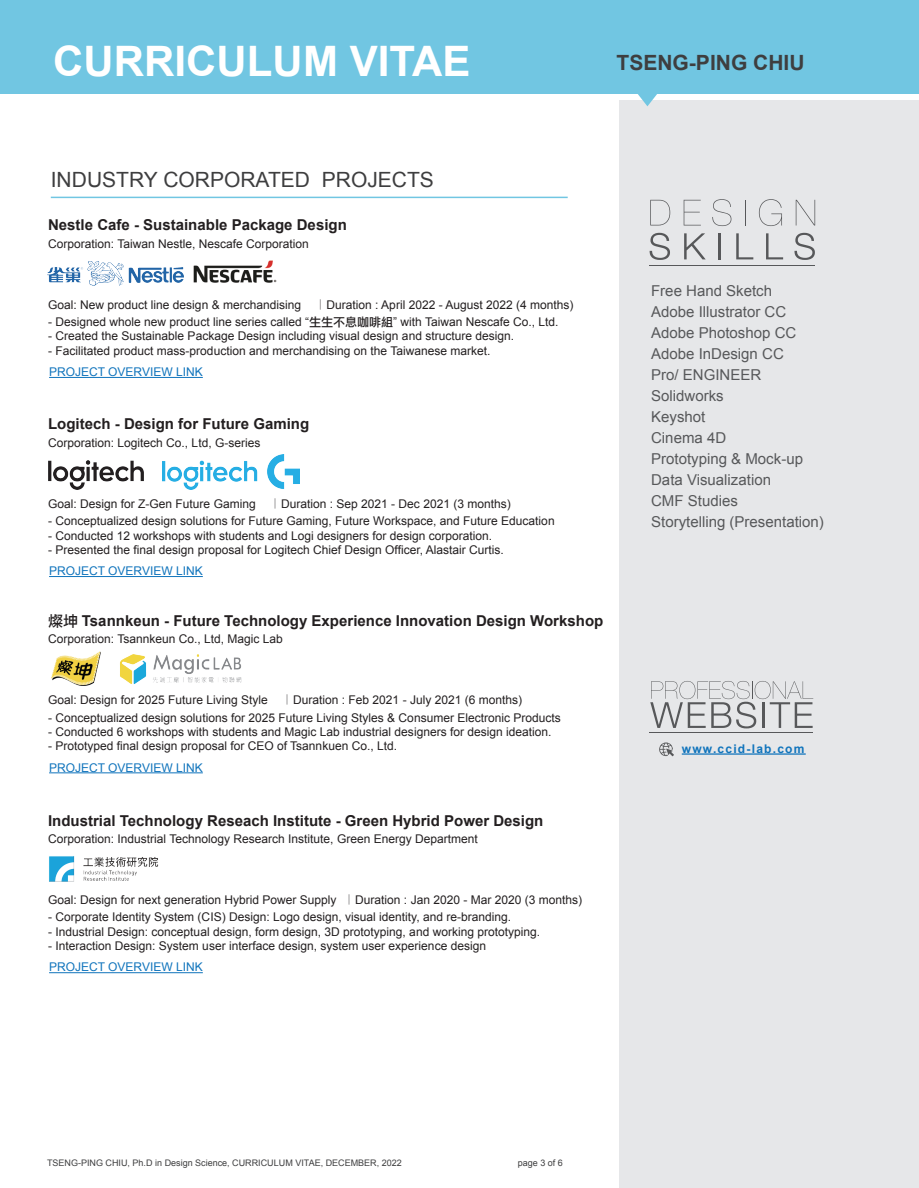
<style>
.page{position:relative;width:919px;height:1188px;background:#fff}
.page>*{position:absolute;margin:0;border:0;box-sizing:border-box;transform-origin:0 0}
.t1{font:700 42px "Arial";color:#fff}
.t2{font:21px "Arial";color:#3e3e3f}
.t3{font:700 21px "Arial";color:#3e3e3f}
.t4{font:700 15px "Arial";color:#231f20}
.t5{font:15px/21px "Arial";color:#57585a}
.t6{font:12px "Arial";color:#231f20}
.t7{font:12px "Arial";color:#1074bc}
.t8{font:700 12px "Arial";letter-spacing:.1em;color:#1074bc}
.t9{font:9px "Arial";color:#3e3e3f}
.s1{font-family:"Adobe Ming Std";font-weight:300}
.s2{font-family:"Li Gothic Med"}
.s3{font-family:"Li Gothic Med";font-weight:400}
</style>
<div class="page">
<hr style="left:51px;top:197px;width:516px;height:1px;background:#71c6e2">
<div style="left:618px;top:100px;width:300px;height:1088px;background:#e6e7e9"></div>
<div style="left:0;top:0;width:918px;height:93px;background:#71c6e2"></div>
<svg style="left:636px;top:93px;width:22px;height:13px"></svg>
<svg style="left:649px;top:199px;width:167px;height:67px"></svg>
<hr style="left:649px;top:265px;width:165px;height:1px;background:#57585a">
<img style="left:47px;top:261px;width:137px;height:25px">
<img style="left:193px;top:260px;width:83px;height:23px">
<hr style="left:49px;top:377px;width:154px;height:1px;background:#1074bc">
<hr style="left:49px;top:576px;width:154px;height:1px;background:#1074bc">
<img style="left:48px;top:461px;width:95px;height:29px">
<img style="left:163px;top:455px;width:136px;height:35px">
<hr style="left:49px;top:772px;width:154px;height:1px;background:#1074bc">
<img style="left:51px;top:651px;width:49px;height:35px">
<img style="left:120px;top:654px;width:122px;height:30px">
<hr style="left:49px;top:972px;width:154px;height:1px;background:#1074bc">
<img style="left:49px;top:856px;width:110px;height:26px">
<svg style="left:659px;top:742px;width:14px;height:15px"></svg>
<hr style="left:681px;top:753px;width:124px;height:2px;background:#1074bc">
<hr style="left:649px;top:732px;width:163px;height:1px;background:#57585a">
<svg style="left:650px;top:681px;width:162px;height:47px"></svg>
<h1 class="t1" style="left:53px;top:34px;width:418px">CURRICULUM VITAE</h1>
<h2 class="t3" style="left:616px;top:49px;width:189px">TSENG-PING CHIU</h2>
<h2 class="t2" style="left:51px;top:166px;width:384px">INDUSTRY CORPORATED PROJECTS</h2>
<p class="t4" style="left:48px;top:215px;width:300px">Nestle Cafe - Sustainable Package Design</p>
<p class="t6" style="left:48px;top:236px;width:262px">Corporation: Taiwan Nestle, Nescafe Corporation</p>
<p class="t6" style="left:48px;top:297px;width:526px">Goal: New product line design &amp; merchandising <span class="s1">｜</span>Duration : April 2022 - August 2022 (4 months)</p>
<p class="t6" style="left:48px;top:314px;width:511px">- Designed whole new product line series called “<span class="s2">生生不息咖啡組</span>” with Taiwan Nescafe Co., Ltd.</p>
<p class="t6" style="left:48px;top:328px;width:467px">- Created the Sustainable Package Design including visual design and structure design.</p>
<p class="t6" style="left:48px;top:343px;width:443px">- Facilitated product mass-production and merchandising on the Taiwanese market.</p>
<p class="t7" style="left:49px;top:364px;width:155px">PROJECT OVERVIEW LINK</p>
<p class="t4" style="left:48px;top:414px;width:262px">Logitech - Design for Future Gaming</p>
<p class="t6" style="left:48px;top:435px;width:214px">Corporation: Logitech Co., Ltd, G-series</p>
<p class="t6" style="left:48px;top:496px;width:464px">Goal: Design for Z-Gen Future Gaming <span class="s1">｜</span>Duration : Sep 2021 - Dec 2021 (3 months)</p>
<p class="t6" style="left:48px;top:513px;width:508px">- Conceptualized design solutions for Future Gaming, Future Workspace, and Future Education</p>
<p class="t6" style="left:48px;top:528px;width:445px">- Conducted 12 workshops with students and Logi designers for design corporation.</p>
<p class="t6" style="left:48px;top:542px;width:457px">- Presented the final design proposal for Logitech Chief Design Officer, Alastair Curtis.</p>
<p class="t7" style="left:49px;top:563px;width:155px">PROJECT OVERVIEW LINK</p>
<p class="t4" style="left:48px;top:611px;width:556px"><span class="s3">燦坤</span> Tsannkeun - Future Technology Experience Innovation Design Workshop</p>
<p class="t6" style="left:48px;top:631px;width:236px">Corporation: Tsannkeun Co., Ltd, Magic Lab</p>
<p class="t6" style="left:48px;top:692px;width:475px">Goal: Design for 2025 Future Living Style <span class="s1">｜</span>Duration : Feb 2021 - July 2021 (6 months)</p>
<p class="t6" style="left:48px;top:709px;width:514px">- Conceptualized design solutions for 2025 Future Living Styles &amp; Consumer Electronic Products</p>
<p class="t6" style="left:48px;top:724px;width:504px">- Conducted 6 workshops with students and Magic Lab industrial designers for design ideation.</p>
<p class="t6" style="left:48px;top:738px;width:350px">- Prototyped final design proposal for CEO of Tsannkuen Co., Ltd.</p>
<p class="t7" style="left:49px;top:760px;width:155px">PROJECT OVERVIEW LINK</p>
<p class="t4" style="left:48px;top:810px;width:496px">Industrial Technology Reseach Institute - Green Hybrid Power Design</p>
<p class="t6" style="left:48px;top:831px;width:431px">Corporation: Industrial Technology Research Institute, Green Energy Department</p>
<p class="t6" style="left:48px;top:892px;width:535px">Goal: Design for next generation Hybrid Power Supply <span class="s1">｜</span>Duration : Jan 2020 - Mar 2020 (3 months)</p>
<p class="t6" style="left:48px;top:909px;width:464px">- Corporate Identity System (CIS) Design: Logo design, visual identity, and re-branding.</p>
<p class="t6" style="left:48px;top:924px;width:493px">- Industrial Design: conceptual design, form design, 3D prototyping, and working prototyping.</p>
<p class="t6" style="left:48px;top:938px;width:439px">- Interaction Design: System user interface design, system user experience design</p>
<p class="t7" style="left:49px;top:959px;width:155px">PROJECT OVERVIEW LINK</p>
<p class="t5" style="left:650px;top:280px;width:174px">Free Hand Sketch<br>Adobe Illustrator CC<br>Adobe Photoshop CC<br>Adobe InDesign CC<br>Pro/ ENGINEER<br>Solidworks<br>Keyshot<br>Cinema 4D<br>Prototyping &amp; Mock-up<br>Data Visualization<br>CMF Studies<br>Storytelling (Presentation)</p>
<p class="t8" style="left:681px;top:741px;width:124px">www.ccid-lab.com</p>
<p class="t9" style="left:47px;top:1157px;width:356px">TSENG-PING CHIU, Ph.D in Design Science, CURRICULUM VITAE, DECEMBER, 2022</p>
<p class="t9" style="left:517px;top:1157px;width:47px">page 3 of 6</p>
</div>
